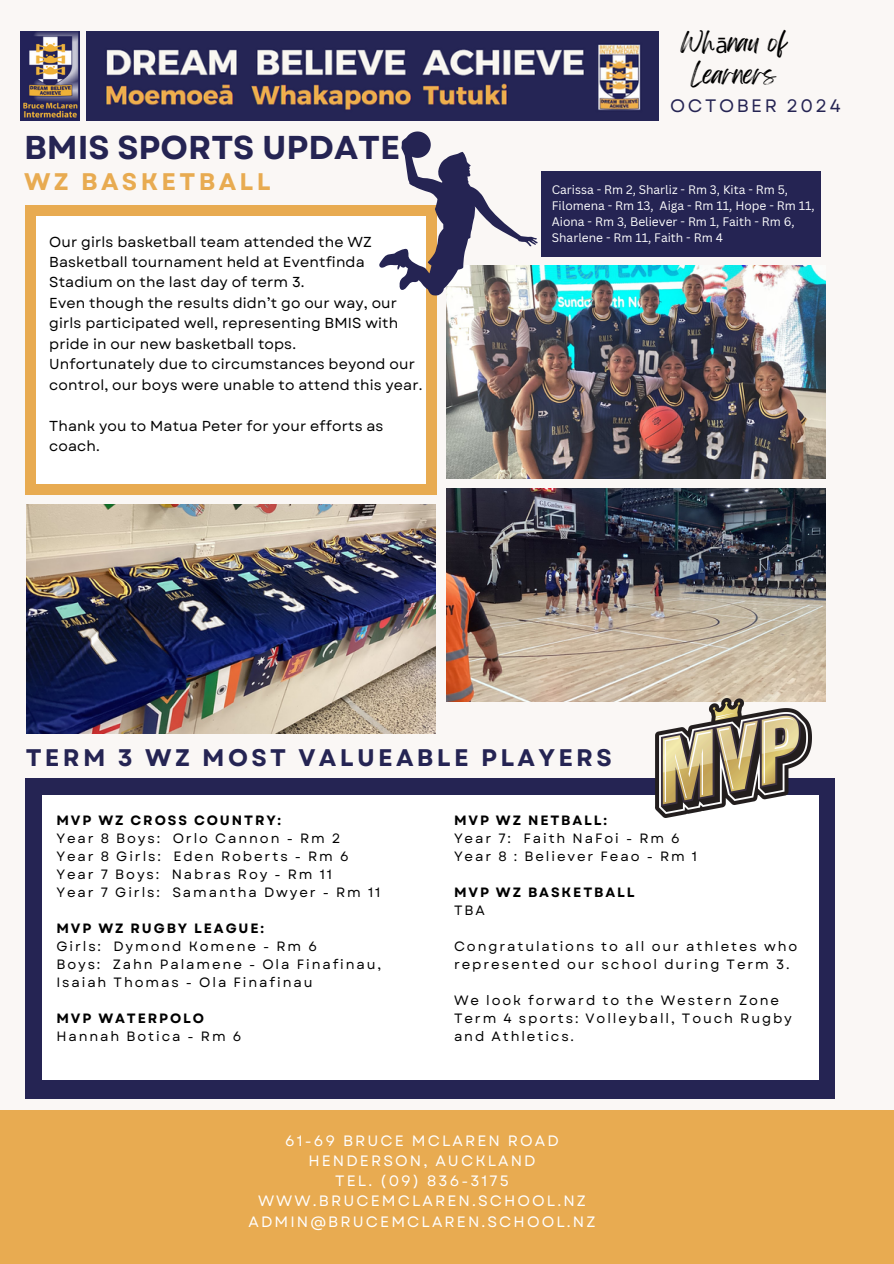
<style>
.page{position:relative;width:894px;height:1264px;background:#fff}
.page>*{position:absolute;margin:0;border:0;box-sizing:border-box;transform-origin:0 0}
.t1{font:700 33px "Garet";color:#252453}
.t2{font:700 24px "Garet";letter-spacing:.14em;color:#252453}
.t3{font:700 24px "Garet";letter-spacing:.14em;color:#e8ab51}
.t4{font:22.5px/31.5px "Feeling Passionate";color:#000;text-align:center}
.t5{font:18px "Garet";letter-spacing:.14em;color:#252453}
.t6{font:15px/20.2px "Garet";letter-spacing:.14em;color:#fff;text-align:center}
.t7{font:14.4px/20.4px "Garet";letter-spacing:.01em;color:#000}
.t8{font:13.5px/18px "Garet";letter-spacing:.14em;color:#000}
.t9{font:700 13.5px/18px "Garet";letter-spacing:.14em;color:#000}
.t10{font:12px/16px "Canva Sans";color:#fff}
.s1{font-family:"Noto Sans"}
.s2{font-weight:700}
.s3{font-weight:400}
</style>
<div class="page">
<div style="left:0;top:0;width:893px;height:1263px;background:#faf7f5"></div>
<div style="left:26px;top:778px;width:808px;height:320px;background:#252453"></div>
<div style="left:0;top:1109px;width:893px;height:154px;background:#e8ab51"></div>
<img style="left:86px;top:31px;width:572px;height:89px">
<img style="left:21px;top:31px;width:58px;height:89px">
<img style="left:27px;top:504px;width:408px;height:229px">
<div style="left:26px;top:206px;width:411px;height:289px;background:#e8ab51"></div>
<div style="left:36px;top:216px;width:389px;height:267px;background:#fff"></div>
<div style="left:42px;top:795px;width:775px;height:285px;background:#fff"></div>
<img style="left:446px;top:488px;width:379px;height:213px">
<img style="left:446px;top:266px;width:379px;height:213px">
<svg style="left:378px;top:131px;width:159px;height:164px"></svg>
<div style="left:541px;top:171px;width:279px;height:85px;background:#252453"></div>
<img style="left:655px;top:698px;width:155px;height:120px">
<p class="t4" style="left:680px;top:28px;width:107px">Wh<span class="s1">ā</span>nau of<br>Learners</p>
<p class="t1" style="left:24px;top:124px;width:377px">BMIS SPORTS UPDATE</p>
<h6 class="t3" style="left:24px;top:164px;width:248px">WZ BASKETBALL</h6>
<h4 class="t7" style="left:49px;top:231px;width:374px">Our girls basketball team attended the WZ Basketball tournament held at Eventfinda Stadium on the last day of term 3.<br>Even though the results didn’t go our way, our girls participated well, representing BMIS with pride in our new basketball tops.<br>Unfortunately due to circumstances beyond our control, our boys were unable to attend this year.</h4>
<h1 class="t7" style="left:49px;top:415px;width:335px">Thank you to Matua Peter for your efforts as coach.</h1>
<p class="t5" style="left:670px;top:93px;width:172px">OCTOBER 2024</p>
<h6 class="t10" style="left:551px;top:181px;width:264px">Carissa - Rm 2, Sharliz - Rm 3, Kita - Rm 5, Filomena - Rm 13, Aiga - Rm 11, Hope - Rm 11, Aiona - Rm 3, Believer - Rm 1, Faith - Rm 6, Sharlene - Rm 11, Faith - Rm 4</h6>
<h6 class="t2" style="left:26px;top:740px;width:587px">TERM 3 WZ MOST VALUEABLE PLAYERS</h6>
<p class="t8" style="left:56px;top:811px;width:294px"><span class="s2">MVP WZ CROSS COUNTRY:<br></span>Year 8 Boys: Orlo Cannon - Rm 2<br>Year 8 Girls: Eden Roberts - Rm 6<br>Year 7 Boys: Nabras Roy - Rm 11<br>Year 7 Girls:</p>
<h2 class="t8" style="left:172px;top:883px;width:209px">Samantha Dwyer - Rm 11</h2>
<h2 class="t8" style="left:56px;top:919px;width:326px"><span class="s2">MVP WZ RUGBY LEAGUE:<br></span>Girls: Dymond Komene - Rm 6<br>Boys: Zahn Palamene - Ola Finafinau,<br>Isaiah Thomas - Ola Finafinau</h2>
<h2 class="t8" style="left:56px;top:1009px;width:186px"><span class="s2">MVP WATERPOLO<br></span>Hannah Botica - Rm 6</h2>
<h6 class="t8" style="left:454px;top:811px;width:244px"><span class="s2">MVP WZ NETBALL:<br></span>Year 7: Faith NaFoi - Rm 6<br>Year 8 : Believer Feao - Rm 1</h6>
<h6 class="t9" style="left:454px;top:883px;width:182px">MVP WZ BASKETBALL<br><span class="s3">TBA</span></h6>
<h5 class="t8" style="left:454px;top:937px;width:344px">Congratulations to all our athletes who represented our school during Term 3.</h5>
<h6 class="t8" style="left:454px;top:991px;width:339px">We look forward to the Western Zone<br>Term 4 sports: Volleyball, Touch Rugby and Athletics.</h6>
<h6 class="t6" style="left:248px;top:1130px;width:348px">61-69 BRUCE MCLAREN ROAD<br>HENDERSON, AUCKLAND<br>TEL. (09) 836-3175<br>WWW.BRUCEMCLAREN.SCHOOL.NZ<br>ADMIN@BRUCEMCLAREN.SCHOOL.NZ</h6>
</div>
